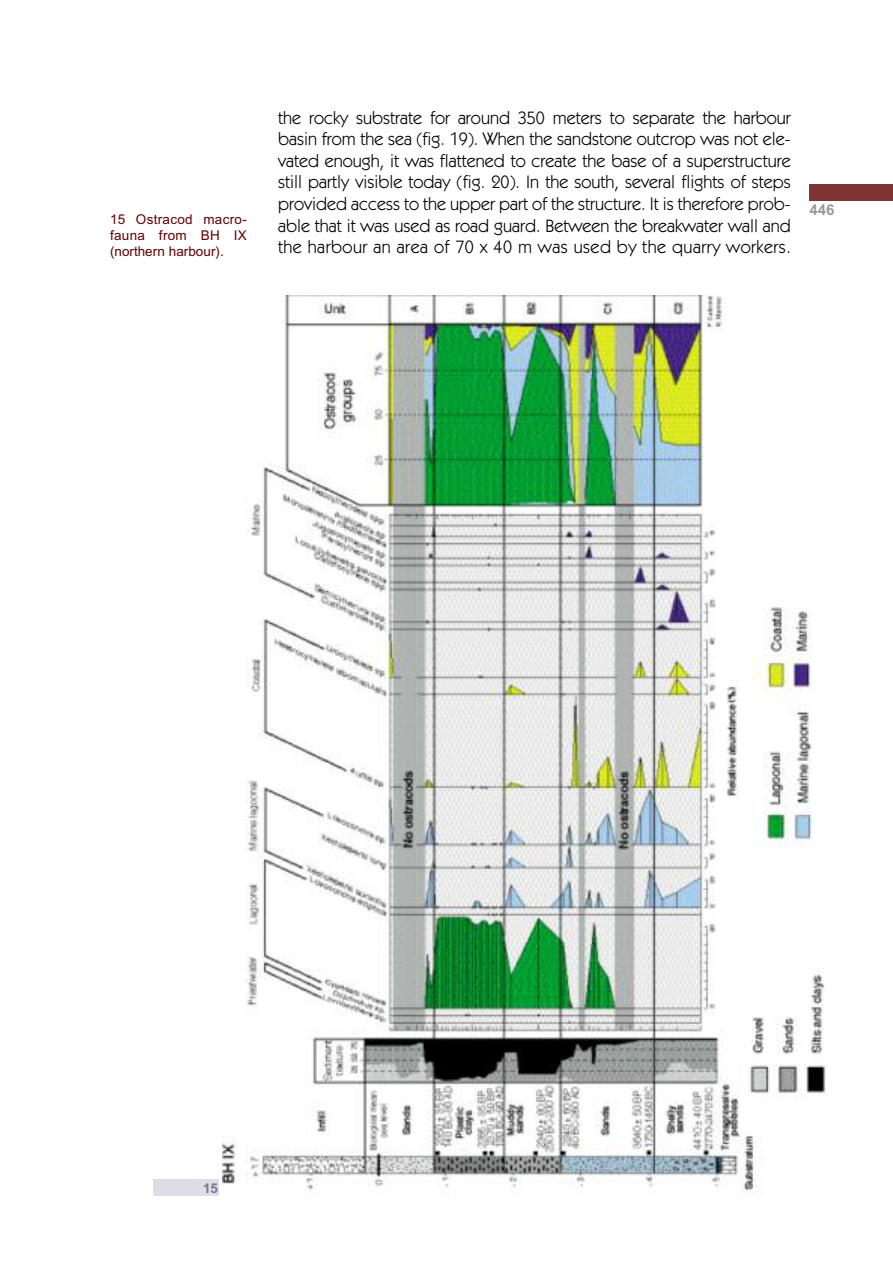
<style>
.page{position:relative;width:893px;height:1263px;background:#fff}
.page>*{position:absolute;margin:0;border:0;box-sizing:border-box;transform-origin:0 0}
.t1{font:18px/21.6px "Itc Kabel";letter-spacing:.025em;color:#000;text-align:justify}
.t2{font:700 15px "Arial";color:#999}
.t3{font:13.5px/16.2px "Arial";letter-spacing:.02em;color:#5f0000;text-align:justify}
.t4{font:700 13.5px "Arial";color:#777796}
</style>
<div class="page">
<img style="left:223px;top:296px;width:603px;height:895px">
<div style="left:153px;top:1179px;width:65px;height:16px;background:#dddde5"></div>
<div style="left:810px;top:185px;width:83px;height:16px;background:#7f3333"></div>
<p class="t3" style="left:110px;top:211px;width:138px">15 Ostracod macro&shy;fauna from BH IX (northern harbour).</p>
<p class="t1" style="left:278px;top:108px;width:514px">the rocky substrate for around 350 meters to separate the harbour basin from the sea (fig. 19). When the sandstone outcrop was not ele&shy;vated enough, it was flattened to create the base of a superstructure still partly visible today (fig. 20). In the south, several flights of steps provided access to the upper part of the structure. It is therefore prob&shy;able that it was used as road guard. Between the breakwater wall and the harbour an area of 70 x 40 m was used by the quarry workers.</p>
<p class="t2" style="left:810px;top:201px;width:27px">446</p>
<p class="t4" style="left:203px;top:1180px;width:17px">15</p>
</div>
